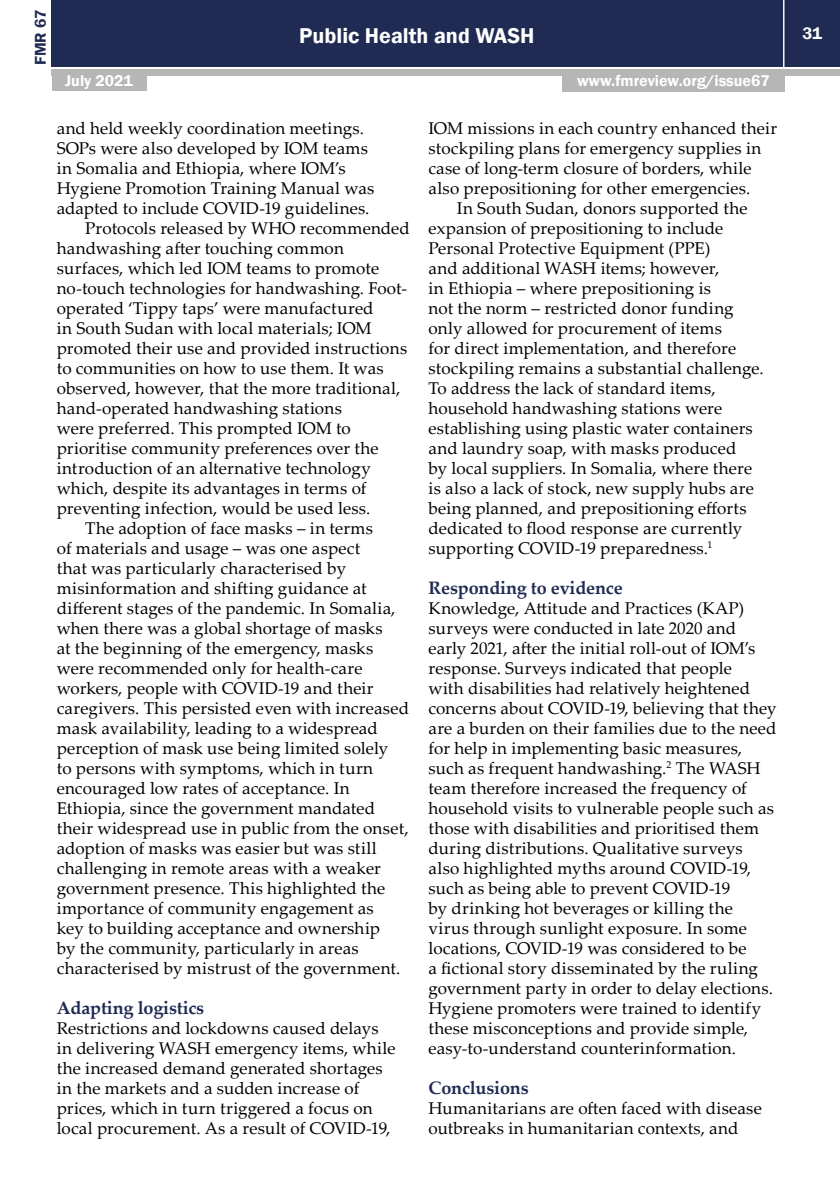
<style>
.page{position:relative;width:840px;height:1191px;background:#fff}
.page>*{position:absolute;margin:0;border:0;box-sizing:border-box;transform-origin:0 0}
.t1{font:600 22px "Franklin Gothic";color:#fff}
.t2{font:700 18px "Palatino Linotype";letter-spacing:-.01em;color:#202b53}
.t3{font:17px/20px "Palatino Linotype";letter-spacing:.01em;color:#000}
.t4{font:600 17px "Franklin Gothic";color:#fff}
.t5{font:600 16px "Franklin Gothic";color:#fff}
.t6{font:600 16px "Franklin Gothic";color:#202b53}
</style>
<div class="page">
<div style="left:52px;top:0;width:787px;height:66px;background:#202b53"></div>
<div style="left:52px;top:69px;width:787px;height:6px;background:#b6b6b6"></div>
<hr style="left:782px;top:0;width:2px;height:68px;background:#fff">
<div style="left:52px;top:73px;width:94px;height:18px;background:#b6b6b6"></div>
<div style="left:562px;top:74px;width:222px;height:18px;background:#b6b6b6"></div>
<p class="t6" style="left:31px;top:65px;width:57px;rotate:-90deg">FMR 67</p>
<p class="t1" style="left:299px;top:22px;width:236px">Public Health and WASH</p>
<p class="t4" style="left:801px;top:23px;width:21px">31</p>
<p class="t5" style="left:65px;top:71px;width:69px">July 2021</p>
<p class="t5" style="left:576px;top:71px;width:194px">www.fmreview.org/issue67</p>
<p class="t3" style="left:57px;top:117px;width:308px">and held weekly coordination meetings.</p>
<p class="t3" style="left:57px;top:137px;width:313px">SOPs were also developed by IOM teams</p>
<p class="t3" style="left:57px;top:157px;width:290px">in Somalia and Ethiopia, where IOM’s</p>
<p class="t3" style="left:57px;top:177px;width:319px">Hygiene Promotion Training Manual was</p>
<p class="t3" style="left:57px;top:197px;width:314px">adapted to include COVID-19 guidelines.</p>
<p class="t3" style="left:85px;top:217px;width:326px">Protocols released by WHO recommended</p>
<p class="t3" style="left:57px;top:237px;width:288px">handwashing after touching common</p>
<p class="t3" style="left:57px;top:257px;width:324px">surfaces, which led IOM teams to promote</p>
<p class="t3" style="left:57px;top:277px;width:351px">no-touch technologies for handwashing. Foot-</p>
<p class="t3" style="left:57px;top:297px;width:318px">operated ‘Tippy taps’ were manufactured</p>
<p class="t3" style="left:57px;top:317px;width:316px">in South Sudan with local materials; IOM</p>
<p class="t3" style="left:57px;top:337px;width:352px">promoted their use and provided instructions</p>
<p class="t3" style="left:57px;top:357px;width:328px">to communities on how to use them. It was</p>
<p class="t3" style="left:57px;top:377px;width:345px">observed, however, that the more traditional,</p>
<p class="t3" style="left:57px;top:397px;width:286px">hand-operated handwashing stations</p>
<p class="t3" style="left:57px;top:417px;width:295px">were preferred. This prompted IOM to</p>
<p class="t3" style="left:57px;top:437px;width:323px">prioritise community preferences over the</p>
<p class="t3" style="left:57px;top:457px;width:315px">introduction of an alternative technology</p>
<p class="t3" style="left:57px;top:477px;width:311px">which, despite its advantages in terms of</p>
<p class="t3" style="left:57px;top:497px;width:315px">preventing infection, would be used less.</p>
<p class="t3" style="left:85px;top:517px;width:289px">The adoption of face masks – in terms</p>
<p class="t3" style="left:57px;top:537px;width:305px">of materials and usage – was one aspect</p>
<p class="t3" style="left:57px;top:557px;width:291px">that was particularly characterised by</p>
<p class="t3" style="left:57px;top:577px;width:311px">misinformation and shifting guidance at</p>
<p class="t3" style="left:57px;top:597px;width:340px">different stages of the pandemic. In Somalia,</p>
<p class="t3" style="left:57px;top:617px;width:327px">when there was a global shortage of masks</p>
<p class="t3" style="left:57px;top:637px;width:318px">at the beginning of the emergency, masks</p>
<p class="t3" style="left:57px;top:657px;width:307px">were recommended only for health-care</p>
<p class="t3" style="left:57px;top:677px;width:318px">workers, people with COVID-19 and their</p>
<p class="t3" style="left:57px;top:697px;width:353px">caregivers. This persisted even with increased</p>
<p class="t3" style="left:57px;top:717px;width:322px">mask availability, leading to a widespread</p>
<p class="t3" style="left:57px;top:737px;width:333px">perception of mask use being limited solely</p>
<p class="t3" style="left:57px;top:757px;width:318px">to persons with symptoms, which in turn</p>
<p class="t3" style="left:57px;top:777px;width:294px">encouraged low rates of acceptance. In</p>
<p class="t3" style="left:57px;top:797px;width:320px">Ethiopia, since the government mandated</p>
<p class="t3" style="left:57px;top:817px;width:353px">their widespread use in public from the onset,</p>
<p class="t3" style="left:57px;top:837px;width:321px">adoption of masks was easier but was still</p>
<p class="t3" style="left:57px;top:857px;width:325px">challenging in remote areas with a weaker</p>
<p class="t3" style="left:57px;top:877px;width:330px">government presence. This highlighted the</p>
<p class="t3" style="left:57px;top:897px;width:318px">importance of community engagement as</p>
<p class="t3" style="left:57px;top:917px;width:324px">key to building acceptance and ownership</p>
<p class="t3" style="left:57px;top:937px;width:303px">by the community, particularly in areas</p>
<p class="t3" style="left:57px;top:957px;width:345px">characterised by mistrust of the government.</p>
<p class="t2" style="left:57px;top:995px;width:149px">Adapting logistics</p>
<p class="t3" style="left:57px;top:1017px;width:340px">Restrictions and lockdowns caused delays in delivering WASH emergency items, while the increased demand generated shortages in the markets and a sudden increase of prices, which in turn triggered a focus on local procurement. As a result of COVID-19,</p>
<p class="t3" style="left:428px;top:117px;width:350px">IOM missions in each country enhanced their</p>
<p class="t3" style="left:428px;top:137px;width:334px">stockpiling plans for emergency supplies in</p>
<p class="t3" style="left:428px;top:157px;width:324px">case of long-term closure of borders, while</p>
<p class="t3" style="left:428px;top:177px;width:323px">also prepositioning for other emergencies.</p>
<p class="t3" style="left:456px;top:197px;width:292px">In South Sudan, donors supported the</p>
<p class="t3" style="left:428px;top:217px;width:296px">expansion of prepositioning to include</p>
<p class="t3" style="left:428px;top:237px;width:283px">Personal Protective Equipment (PPE)</p>
<p class="t3" style="left:428px;top:257px;width:292px">and additional WASH items; however,</p>
<p class="t3" style="left:428px;top:277px;width:284px">in Ethiopia – where prepositioning is</p>
<p class="t3" style="left:428px;top:297px;width:306px">not the norm – restricted donor funding</p>
<p class="t3" style="left:428px;top:317px;width:295px">only allowed for procurement of items</p>
<p class="t3" style="left:428px;top:337px;width:309px">for direct implementation, and therefore</p>
<p class="t3" style="left:428px;top:357px;width:336px">stockpiling remains a substantial challenge.</p>
<p class="t3" style="left:428px;top:377px;width:288px">To address the lack of standard items,</p>
<p class="t3" style="left:428px;top:397px;width:295px">household handwashing stations were</p>
<p class="t3" style="left:428px;top:417px;width:326px">establishing using plastic water containers</p>
<p class="t3" style="left:428px;top:437px;width:309px">and laundry soap, with masks produced</p>
<p class="t3" style="left:428px;top:457px;width:325px">by local suppliers. In Somalia, where there</p>
<p class="t3" style="left:428px;top:477px;width:326px">is also a lack of stock, new supply hubs are</p>
<p class="t3" style="left:428px;top:497px;width:319px">being planned, and prepositioning efforts</p>
<p class="t3" style="left:428px;top:517px;width:315px">dedicated to flood response are currently</p>
<p class="t3" style="left:428px;top:537px;width:285px">supporting COVID-19 preparedness.<sup>1</sup></p>
<p class="t2" style="left:428px;top:575px;width:196px">Responding to evidence</p>
<p class="t3" style="left:428px;top:597px;width:349px">Knowledge, Attitude and Practices (KAP) surveys were conducted in late 2020 and early 2021, after the initial roll-out of IOM’s response. Surveys indicated that people<br>with disabilities had relatively heightened concerns about COVID-19, believing that they are a burden on their families due to the need for help in implementing basic measures, such as frequent handwashing.<sup>2</sup> The WASH team therefore increased the frequency of household visits to vulnerable people such as those with disabilities and prioritised them during distributions. Qualitative surveys also highlighted myths around COVID-19, such as being able to prevent COVID-19<br>by drinking hot beverages or killing the virus through sunlight exposure. In some locations, COVID-19 was considered to be<br>a fictional story disseminated by the ruling government party in order to delay elections.<br>Hygiene promoters were trained to identify these misconceptions and provide simple, easy-to-understand counterinformation.</p>
<p class="t2" style="left:428px;top:1075px;width:102px">Conclusions</p>
<p class="t3" style="left:428px;top:1097px;width:334px">Humanitarians are often faced with disease outbreaks in humanitarian contexts, and</p>
</div>
